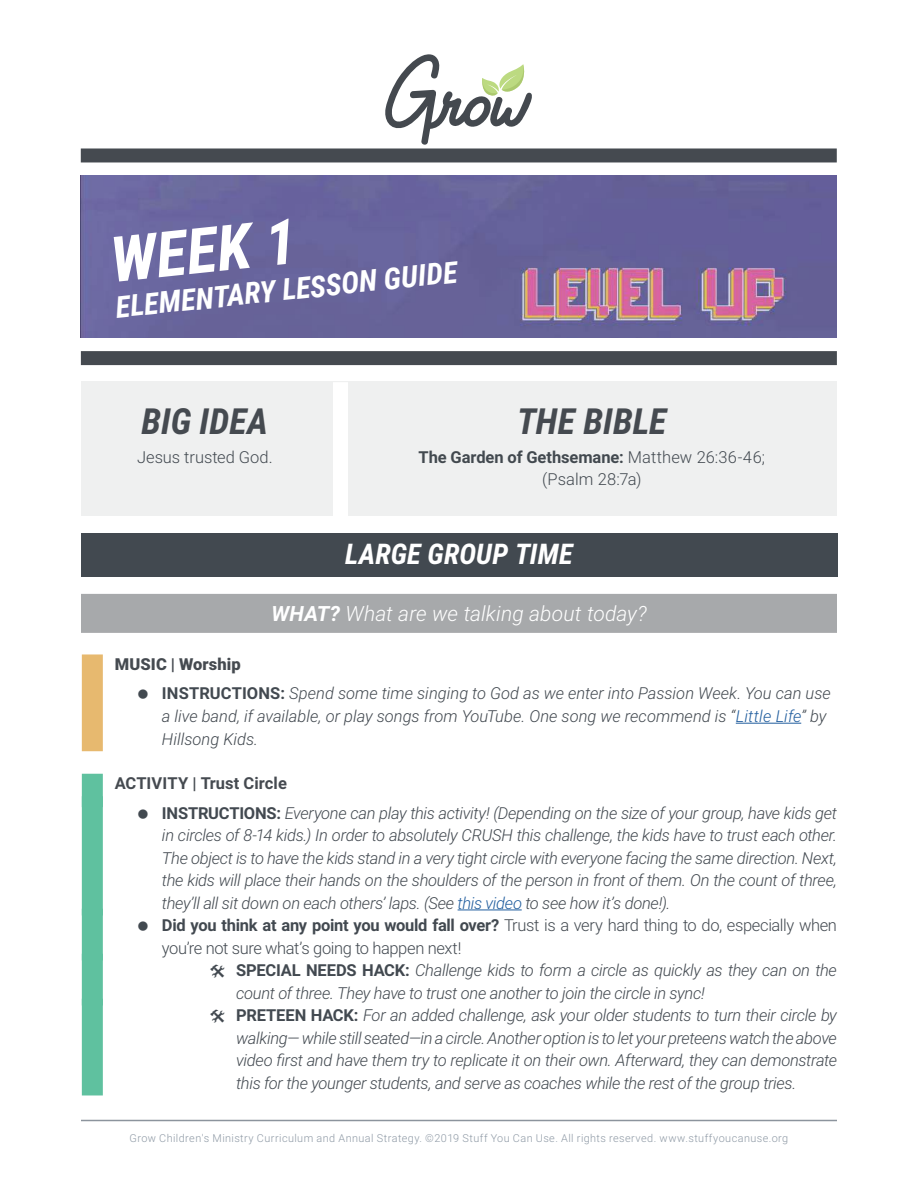
<style>
.page{position:relative;width:918px;height:1188px;background:#fff}
.page>*{position:absolute;margin:0;border:0;box-sizing:border-box;transform-origin:0 0}
.t1{font:italic 700 63px "Roboto Condensed";color:#fff}
.t2{font:italic 700 36px "Roboto Condensed";color:#454a50}
.t3{font:italic 700 30px "Roboto Condensed";color:#fff}
.t4{font:italic 700 28.5px "Roboto Condensed";letter-spacing:.01em;color:#fff}
.t5{font:italic 300 21px "Roboto";letter-spacing:.005em;color:#fff}
.t6{font:italic 300 16.5px/29.2px "Roboto";letter-spacing:-.02em;color:#424950}
.t7{font:italic 300 16.5px/29.2px "Roboto";color:#424950}
.t8{font:300 16.5px "Roboto";letter-spacing:-.02em;color:#424950}
.t9{font:300 16.5px/22.5px "Roboto";letter-spacing:.005em;color:#424950;text-align:center}
.t10{font:300 10.8px "Roboto";letter-spacing:.04em;color:#8e99a5}
.s1{font-weight:700;color:#42494f}
.s2{font-weight:700}
.s3{font-weight:900;font-style:normal;color:#454a50}
.s4{font-weight:700;font-style:normal}
.s5{color:#205d9e}
.s6{font-weight:700;font-style:normal;color:#454a50}
</style>
<div class="page">
<div style="left:81px;top:148px;width:756px;height:14px;background:#454a50"></div>
<svg style="left:385px;top:54px;width:147px;height:91px"></svg>
<img style="left:81px;top:176px;width:756px;height:162px">
<div style="left:81px;top:351px;width:756px;height:14px;background:#454a50"></div>
<hr style="left:81px;top:1120px;width:756px;height:1px;background:#8c949d">
<div style="left:81px;top:381px;width:756px;height:135px;background:#eff0f0"></div>
<div style="left:333px;top:382px;width:15px;height:134px;background:#fff"></div>
<div style="left:81px;top:534px;width:756px;height:43px;background:#424950"></div>
<div style="left:81px;top:594px;width:756px;height:39px;background:#a7a9ab"></div>
<div style="left:82px;top:654px;width:21px;height:23px;background:#e7b96f"></div>
<div style="left:82px;top:677px;width:21px;height:74px;background:#e7b96f"></div>
<hr style="left:736px;top:723px;width:65px;height:1px;background:#205d9e">
<div style="left:82px;top:774px;width:21px;height:33px;background:#5fc19f"></div>
<div style="left:82px;top:796px;width:21px;height:119px;background:#5fc19f"></div>
<hr style="left:458px;top:910px;width:64px;height:1px;background:#205d9e">
<div style="left:82px;top:909px;width:21px;height:51px;background:#5fc19f"></div>
<div style="left:82px;top:954px;width:21px;height:51px;background:#5fc19f"></div>
<div style="left:82px;top:999px;width:21px;height:96px;background:#5fc19f"></div>
<h1 class="t1" style="left:107px;top:224px;width:188px;rotate:-6deg">WEEK 1</h1>
<h3 class="t3" style="left:114px;top:290px;width:345px;rotate:-6deg">ELEMENTARY LESSON GUIDE</h3>
<h2 class="t2" style="left:142px;top:400px;width:128px">BIG IDEA</h2>
<p class="t8" style="left:137px;top:450px;width:137px">Jesus trusted God.</p>
<h2 class="t2" style="left:517px;top:400px;width:151px">THE BIBLE</h2>
<p class="t9" style="left:419px;top:447px;width:348px"><span class="s1">The Garden of Gethsemane:</span> Matthew 26:36-46; (Psalm 28:7a)</p>
<h3 class="t4" style="left:345px;top:538px;width:229px">LARGE GROUP TIME</h3>
<p class="t5" style="left:271px;top:604px;width:377px"><span class="s2">WHAT?</span> What are we talking about today?</p>
<p class="t7" style="left:162px;top:651px;width:670px;text-indent:-47px"><span class="s3">MUSIC | Worship<br></span><span class="s4">INSTRUCTIONS:</span> Spend some time singing to God as we enter into Passion Week. You can use</p>
<p class="t7" style="left:162px;top:706px;width:666px;line-height:22.5px">a live band, if available, or play songs from YouTube. One song we recommend is “<span class="s5">Little Life</span>” by<br>Hillsong Kids.</p>
<p class="t6" style="left:162px;top:770px;width:677px;text-indent:-47px"><span class="s6">ACTIVITY | Trust Circle<br></span><span class="s4">INSTRUCTIONS:</span> Everyone can play this activity! (Depending on the size of your group, have kids get</p>
<p class="t6" style="left:162px;top:822px;width:676px">in circles of 8-14 kids.) In order to absolutely CRUSH this challenge, the kids have to trust each other.</p>
<p class="t6" style="left:162px;top:844px;width:677px">The object is to have the kids stand in a very tight circle with everyone facing the same direction. Next,</p>
<p class="t6" style="left:162px;top:867px;width:677px">the kids will place their hands on the shoulders of the person in front of them. On the count of three,</p>
<p class="t6" style="left:162px;top:889px;width:510px">they’ll all sit down on each others’ laps. (See <span class="s5">this video</span> to see how it’s done!).</p>
<p class="t8" style="left:162px;top:918px;width:677px"><span class="s2">Did you think at any point you would fall over?</span> Trust is a very hard thing to do, especially when</p>
<p class="t8" style="left:162px;top:941px;width:301px">you’re not sure what’s going to happen next!</p>
<p class="t6" style="left:236px;top:955px;width:602px"><span class="s4">SPECIAL NEEDS HACK:</span> Challenge kids to form a circle as quickly as they can on the</p>
<p class="t6" style="left:236px;top:979px;width:470px">count of three. They have to trust one another to join the circle in sync!</p>
<p class="t6" style="left:236px;top:1002px;width:602px"><span class="s4">PRETEEN HACK:</span> For an added challenge, ask your older students to turn their circle by</p>
<p class="t6" style="left:236px;top:1024px;width:602px">walking— while still seated—in a circle. Another option is to let your preteens watch the above</p>
<p class="t6" style="left:236px;top:1045px;width:602px">video first and have them try to replicate it on their own. Afterward, they can demonstrate</p>
<p class="t6" style="left:236px;top:1069px;width:562px">this for the younger students, and serve as coaches while the rest of the group tries.</p>
<p class="t10" style="left:130px;top:1134px;width:660px">Grow Children's Ministry Curriculum and Annual Strategy. ©2019 Stuff You Can Use. All rights reserved. www.stuffyoucanuse.org</p>
</div>
